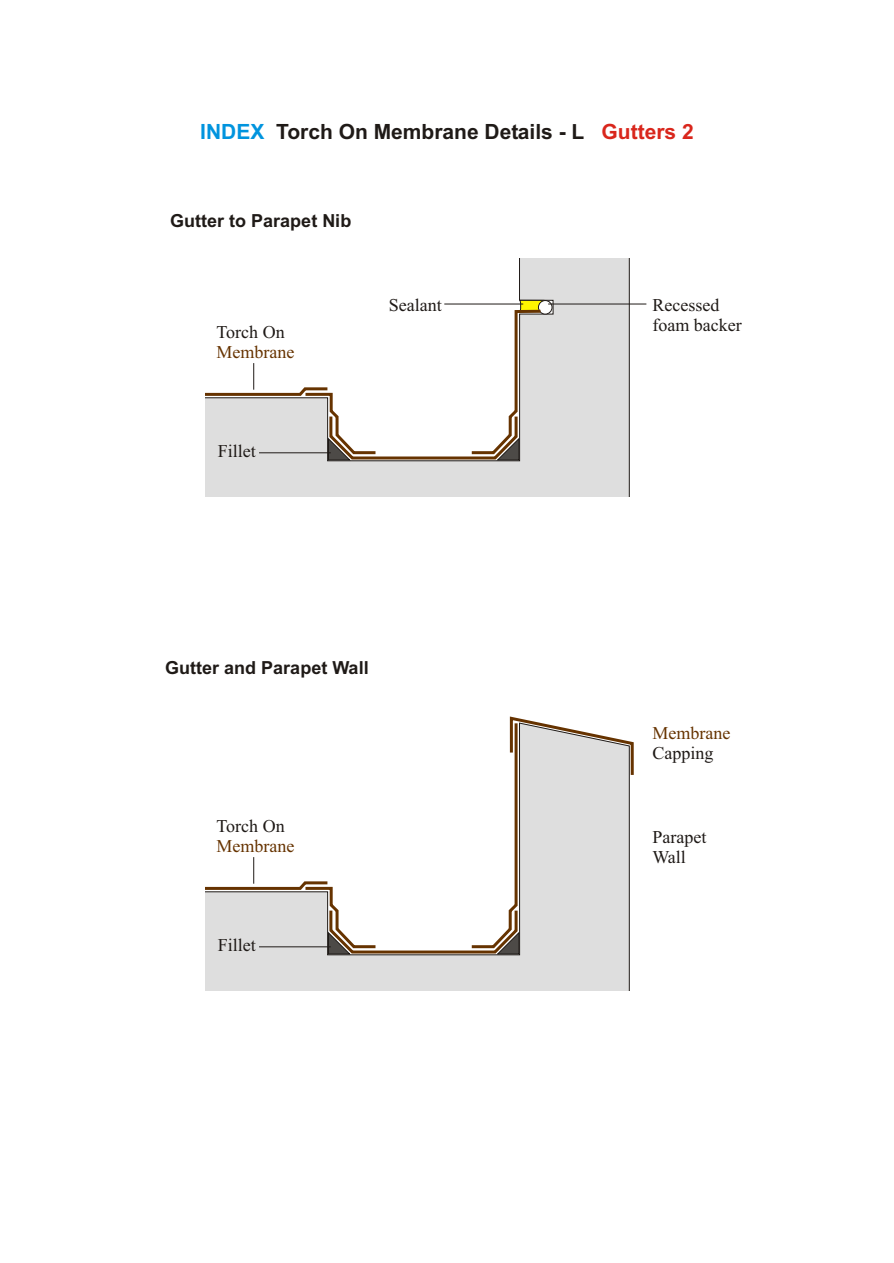
<style>
.page{position:relative;width:894px;height:1263px;background:#fff}
.page>*{position:absolute;margin:0;border:0;box-sizing:border-box;transform-origin:0 0}
.t1{font:700 21px "Arial";color:#1f1a17}
.t2{font:18px/20px "Times New Roman";color:#1f1a17}
.t3{font:700 18px "Arial";color:#1f1a17}
.t4{font:18px "Times New Roman";color:#630}
.s1{color:#0094de}
.s2{color:#d9261c}
</style>
<div class="page">
<svg style="left:205px;top:258px;width:425px;height:239px;fill:#dedede"></svg>
<div style="left:538px;top:300px;width:14px;height:14px;background:#fff;border:1px solid #1f1a17;border-radius:50%"></div>
<svg style="left:205px;top:300px;width:339px;height:161px"></svg>
<div style="left:205px;top:955px;width:425px;height:36px;background:#dedede"></div>
<svg style="left:205px;top:716px;width:429px;height:239px"></svg>
<hr style="left:548px;top:304px;width:98px;height:1px;background:#1f1a17">
<p class="t1" style="left:200px;top:124px;width:495px"><span class="s1">INDEX</span> Torch On Membrane Details - L <span class="s2">Gutters 2</span></p>
<p class="t3" style="left:170px;top:214px;width:183px">Gutter to Parapet Nib</p>
<p class="t2" style="left:217px;top:324px;width:70px">Torch On</p>
<p class="t4" style="left:217px;top:345px;width:79px">Membrane</p>
<p class="t2" style="left:218px;top:443px;width:40px">Fillet</p>
<p class="t2" style="left:389px;top:296px;width:54px">Sealant</p>
<p class="t3" style="left:165px;top:661px;width:205px">Gutter and Parapet Wall</p>
<p class="t2" style="left:217px;top:818px;width:70px">Torch On</p>
<p class="t4" style="left:217px;top:839px;width:79px">Membrane</p>
<p class="t2" style="left:218px;top:937px;width:40px">Fillet</p>
<p class="t2" style="left:652px;top:297px;width:91px">Recessed foam backer</p>
<p class="t4" style="left:652px;top:726px;width:79px">Membrane</p>
<p class="t2" style="left:652px;top:745px;width:63px">Capping</p>
<p class="t2" style="left:652px;top:829px;width:55px">Parapet<br>Wall</p>
</div>
